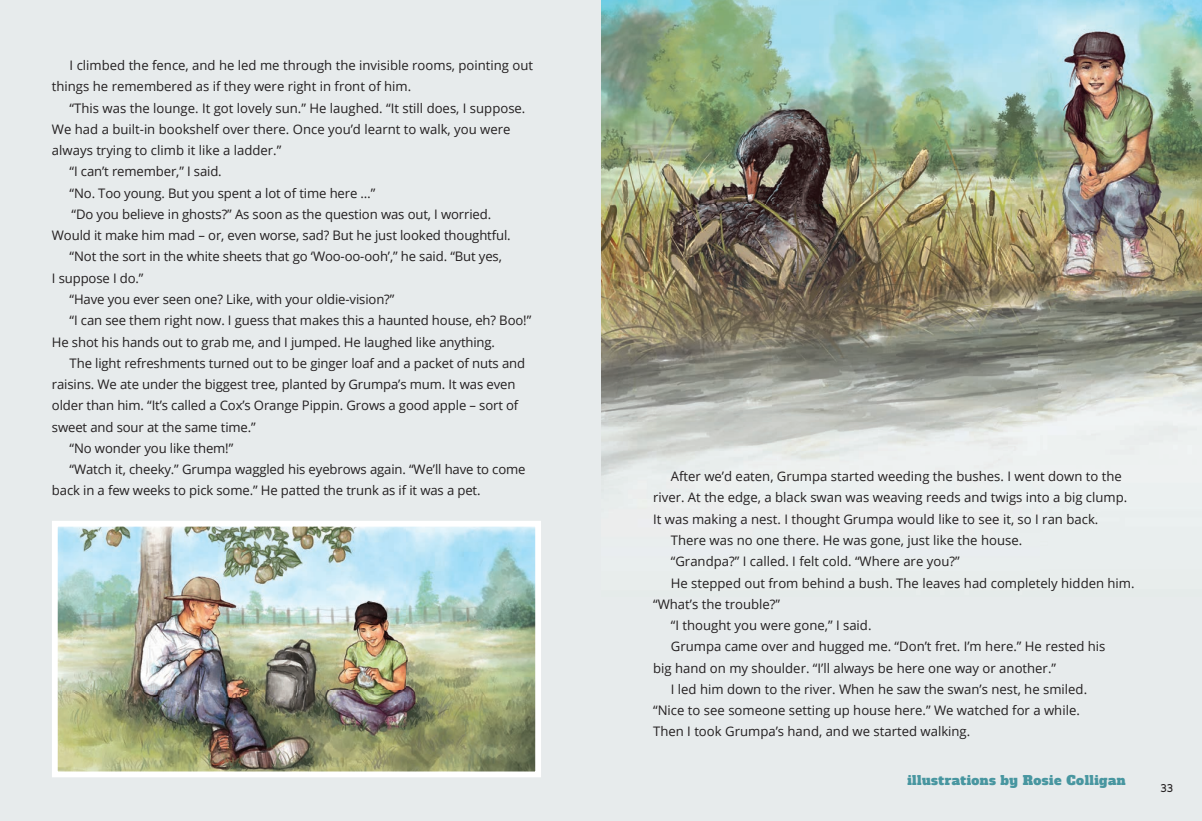
<style>
.page{position:relative;width:1202px;height:821px;background:#fff}
.page>*{position:absolute;margin:0;border:0;box-sizing:border-box;transform-origin:0 0}
.t1{font:13.12px/21.2px "Open Sans";color:#231f20}
.t2{font:12.75px "Alfa Slab One";letter-spacing:.04em;color:#4896a0}
.t3{font:11.25px "Aronui";color:#231f20}
</style>
<div class="page">
<div style="left:0;top:0;width:601px;height:820px;background:#e7ebec"></div>
<img style="left:59px;top:527px;width:475px;height:243px">
<div style="left:52px;top:520px;width:489px;height:257px;border:6px solid #fff"></div>
<div style="left:601px;top:0;width:601px;height:820px;background:#e7ebec"></div>
<img style="left:601px;top:0;width:601px;height:476px">
<p class="t1" style="left:52px;top:54px;width:483px;text-indent:18px">I climbed the fence, and he led me through the invisible rooms, pointing out things he remembered as if they were right in front of him.</p>
<p class="t1" style="left:70px;top:97px;width:457px">“This was the lounge. It got lovely sun.” He laughed. “It still does, I suppose.</p>
<p class="t1" style="left:52px;top:118px;width:460px">We had a built-in bookshelf over there. Once you’d learnt to walk, you were</p>
<p class="t1" style="left:52px;top:139px;width:231px">always trying to climb it like a ladder.”</p>
<p class="t1" style="left:70px;top:160px;width:154px">“I can’t remember,” I said.</p>
<p class="t1" style="left:70px;top:182px;width:307px">“No. Too young. But you spent a lot of time here …”</p>
<p class="t1" style="left:72px;top:203px;width:421px">“Do you believe in ghosts?” As soon as the question was out, I worried.</p>
<p class="t1" style="left:52px;top:224px;width:460px">Would it make him mad – or, even worse, sad? But he just looked thoughtful.</p>
<p class="t1" style="left:70px;top:245px;width:434px">“Not the sort in the white sheets that go ‘Woo-oo-ooh’,” he said. “But yes,</p>
<p class="t1" style="left:52px;top:267px;width:93px">I suppose I do.”</p>
<p class="t1" style="left:70px;top:288px;width:326px">“Have you ever seen one? Like, with your oldie-vision?”</p>
<p class="t1" style="left:70px;top:309px;width:463px">“I can see them right now. I guess that makes this a haunted house, eh? Boo!”</p>
<p class="t1" style="left:52px;top:330px;width:445px">He shot his hands out to grab me, and I jumped. He laughed like anything.</p>
<p class="t1" style="left:70px;top:352px;width:457px">The light refreshments turned out to be ginger loaf and a packet of nuts and</p>
<p class="t1" style="left:52px;top:373px;width:465px">raisins. We ate under the biggest tree, planted by Grumpa’s mum. It was even</p>
<p class="t1" style="left:52px;top:394px;width:468px">older than him. “It’s called a Cox’s Orange Pippin. Grows a good apple – sort of</p>
<p class="t1" style="left:52px;top:415px;width:205px">sweet and sour at the same time.”</p>
<p class="t1" style="left:70px;top:437px;width:165px">“No wonder you like them!”</p>
<p class="t1" style="left:70px;top:458px;width:457px">“Watch it, cheeky.” Grumpa waggled his eyebrows again. “We’ll have to come</p>
<p class="t1" style="left:52px;top:479px;width:430px">back in a few weeks to pick some.” He patted the trunk as if it was a pet.</p>
<p class="t1" style="left:671px;top:465px;width:452px">After we’d eaten, Grumpa started weeding the bushes. I went down to the</p>
<p class="t1" style="left:653px;top:486px;width:476px">river. At the edge, a black swan was weaving reeds and twigs into a big clump.</p>
<p class="t1" style="left:653px;top:508px;width:447px">It was making a nest. I thought Grumpa would like to see it, so I ran back.</p>
<p class="t1" style="left:671px;top:529px;width:353px">There was no one there. He was gone, just like the house.</p>
<p class="t1" style="left:671px;top:550px;width:290px">“Grandpa?” I called. I felt cold. “Where are you?”</p>
<p class="t1" style="left:671px;top:571px;width:465px">He stepped out from behind a bush. The leaves had completely hidden him.</p>
<p class="t1" style="left:653px;top:593px;width:129px">“What’s the trouble?”</p>
<p class="t1" style="left:671px;top:614px;width:202px">“I thought you were gone,” I said.</p>
<p class="t1" style="left:671px;top:635px;width:436px">Grumpa came over and hugged me. “Don’t fret. I’m here.” He rested his</p>
<p class="t1" style="left:653px;top:656px;width:404px">big hand on my shoulder. “I’ll always be here one way or another.”</p>
<p class="t1" style="left:671px;top:678px;width:418px">I led him down to the river. When he saw the swan’s nest, he smiled.</p>
<p class="t1" style="left:653px;top:699px;width:428px">“Nice to see someone setting up house here.” We watched for a while.</p>
<p class="t1" style="left:653px;top:720px;width:319px">Then I took Grumpa’s hand, and we started walking.</p>
<p class="t2" style="left:907px;top:771px;width:220px">illustrations by Rosie Colligan</p>
<p class="t3" style="left:1160px;top:783px;width:14px">33</p>
</div>
